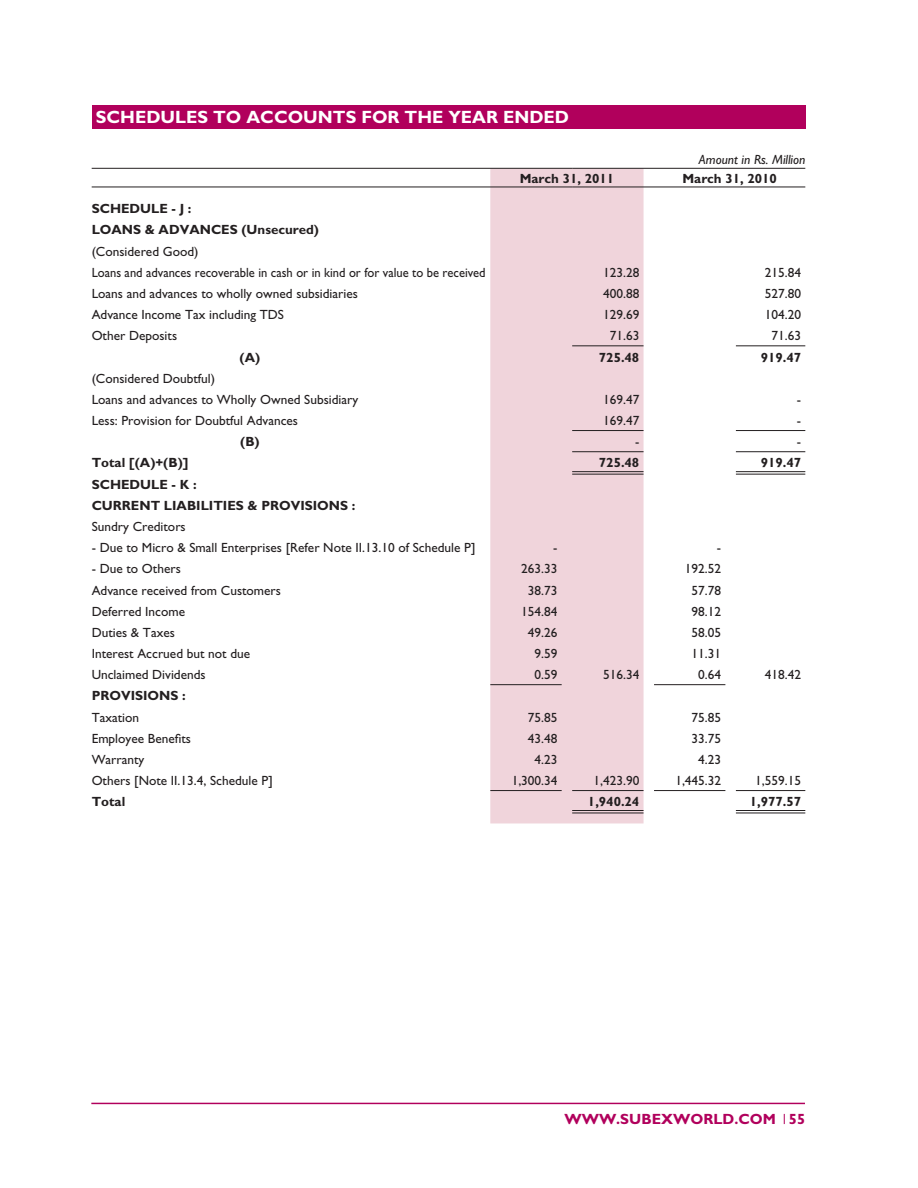
<style>
.page{position:relative;width:918px;height:1188px;background:#fff}
.page>*{position:absolute;margin:0;border:0;box-sizing:border-box;transform-origin:0 0}
.t1{font:700 17.7px "Gill Sans";color:#fff}
.t2{font:700 14.85px "Gill Sans";color:#b1005c}
.t3{font:13.35px/21.1px "Gill Sans";color:#231f20}
.t4{font:700 13.35px/21.1px "Gill Sans";color:#231f20}
.t5{font:italic 13.35px "Gill Sans";color:#231f20}
</style>
<div class="page">
<hr style="left:91px;top:1103px;width:714px;height:1px;background:#b1005c">
<div style="left:92px;top:105px;width:713px;height:24px;background:#b1005c"></div>
<div style="left:490px;top:169px;width:154px;height:654px;background:#f0d4db"></div>
<hr style="left:92px;top:168px;width:480px;height:1px;background:#231f20">
<hr style="left:572px;top:168px;width:233px;height:1px;background:#231f20">
<hr style="left:92px;top:187px;width:480px;height:1px;background:#231f20">
<hr style="left:572px;top:187px;width:233px;height:1px;background:#231f20">
<hr style="left:572px;top:451px;width:72px;height:1px;background:#231f20">
<hr style="left:572px;top:345px;width:72px;height:1px;background:#231f20">
<hr style="left:736px;top:345px;width:69px;height:1px;background:#231f20">
<hr style="left:736px;top:451px;width:69px;height:1px;background:#231f20">
<hr style="left:490px;top:684px;width:72px;height:1px;background:#231f20">
<hr style="left:654px;top:684px;width:71px;height:1px;background:#231f20">
<hr style="left:490px;top:790px;width:72px;height:1px;background:#231f20">
<hr style="left:654px;top:790px;width:71px;height:1px;background:#231f20">
<hr style="left:572px;top:790px;width:72px;height:1px;background:#231f20">
<hr style="left:736px;top:790px;width:69px;height:1px;background:#231f20">
<hr style="left:736px;top:810px;width:69px;height:1px;background:#231f20">
<hr style="left:736px;top:813px;width:69px;height:1px;background:#231f20">
<hr style="left:572px;top:810px;width:72px;height:1px;background:#231f20">
<hr style="left:572px;top:813px;width:72px;height:1px;background:#231f20">
<hr style="left:572px;top:471px;width:72px;height:1px;background:#231f20">
<hr style="left:572px;top:474px;width:72px;height:1px;background:#231f20">
<hr style="left:736px;top:471px;width:69px;height:1px;background:#231f20">
<hr style="left:736px;top:474px;width:69px;height:1px;background:#231f20">
<hr style="left:572px;top:430px;width:72px;height:1px;background:#231f20">
<hr style="left:736px;top:430px;width:69px;height:1px;background:#231f20">
<h1 class="t1" style="left:96px;top:111px;width:475px">SCHEDULES TO ACCOUNTS FOR THE YEAR ENDED</h1>
<p class="t5" style="left:699px;top:155px;width:108px">Amount in Rs. Million</p>
<p class="t4" style="left:92px;top:200px;width:229px">SCHEDULE - J :<br>LOANS &amp; ADVANCES (Unsecured)</p>
<p class="t3" style="left:92px;top:242px;width:395px">(Considered Good)<br>Loans and advances recoverable in cash or in kind or for value to be received</p>
<p class="t4" style="left:520px;top:169px;width:96px">March 31, 2011</p>
<p class="t4" style="left:682px;top:169px;width:96px">March 31, 2010</p>
<p class="t3" style="left:603px;top:263px;width:38px">123.28</p>
<p class="t3" style="left:765px;top:263px;width:38px">215.84</p>
<p class="t3" style="left:92px;top:284px;width:268px">Loans and advances to wholly owned subsidiaries</p>
<p class="t3" style="left:603px;top:284px;width:38px">400.88</p>
<p class="t3" style="left:765px;top:284px;width:38px">527.80</p>
<p class="t3" style="left:92px;top:306px;width:194px">Advance Income Tax including TDS</p>
<p class="t3" style="left:603px;top:306px;width:38px">129.69</p>
<p class="t3" style="left:765px;top:306px;width:38px">104.20</p>
<p class="t3" style="left:92px;top:327px;width:87px">Other Deposits</p>
<p class="t3" style="left:610px;top:327px;width:31px">71.63</p>
<p class="t3" style="left:772px;top:327px;width:31px">71.63</p>
<p class="t4" style="left:240px;top:348px;width:22px">(A)</p>
<p class="t4" style="left:599px;top:348px;width:42px">725.48</p>
<p class="t4" style="left:761px;top:348px;width:42px">919.47</p>
<p class="t3" style="left:92px;top:369px;width:268px">(Considered Doubtful)<br>Loans and advances to Wholly Owned Subsidiary</p>
<p class="t3" style="left:603px;top:390px;width:38px">169.47</p>
<p class="t3" style="left:797px;top:390px;width:6px">-</p>
<p class="t3" style="left:92px;top:411px;width:208px">Less: Provision for Doubtful Advances</p>
<p class="t3" style="left:603px;top:411px;width:38px">169.47</p>
<p class="t3" style="left:797px;top:411px;width:6px">-</p>
<p class="t4" style="left:240px;top:433px;width:21px">(B)</p>
<p class="t3" style="left:635px;top:433px;width:6px">-</p>
<p class="t3" style="left:797px;top:433px;width:6px">-</p>
<p class="t4" style="left:92px;top:454px;width:99px">Total [(A)+(B)]</p>
<p class="t4" style="left:599px;top:454px;width:42px">725.48</p>
<p class="t4" style="left:761px;top:454px;width:42px">919.47</p>
<p class="t4" style="left:92px;top:475px;width:265px">SCHEDULE - K :<br>CURRENT LIABILITIES &amp; PROVISIONS :</p>
<p class="t3" style="left:92px;top:517px;width:96px">Sundry Creditors</p>
<p class="t3" style="left:92px;top:539px;width:385px">- Due to Micro &amp; Small Enterprises [Refer Note II.13.10 of Schedule P]</p>
<p class="t3" style="left:553px;top:539px;width:6px">-</p>
<p class="t3" style="left:717px;top:539px;width:6px">-</p>
<p class="t3" style="left:92px;top:560px;width:91px">- Due to Others</p>
<p class="t3" style="left:521px;top:560px;width:38px">263.33</p>
<p class="t3" style="left:685px;top:560px;width:38px">192.52</p>
<p class="t3" style="left:92px;top:581px;width:191px">Advance received from Customers</p>
<p class="t3" style="left:528px;top:581px;width:31px">38.73</p>
<p class="t3" style="left:692px;top:581px;width:31px">57.78</p>
<p class="t3" style="left:92px;top:602px;width:95px">Deferred Income</p>
<p class="t3" style="left:521px;top:602px;width:38px">154.84</p>
<p class="t3" style="left:692px;top:602px;width:31px">98.12</p>
<p class="t3" style="left:92px;top:623px;width:85px">Duties &amp; Taxes</p>
<p class="t3" style="left:528px;top:623px;width:31px">49.26</p>
<p class="t3" style="left:692px;top:623px;width:31px">58.05</p>
<p class="t3" style="left:92px;top:644px;width:160px">Interest Accrued but not due</p>
<p class="t3" style="left:535px;top:644px;width:24px">9.59</p>
<p class="t3" style="left:692px;top:644px;width:31px">11.31</p>
<p class="t3" style="left:92px;top:666px;width:116px">Unclaimed Dividends</p>
<p class="t3" style="left:535px;top:666px;width:24px">0.59</p>
<p class="t3" style="left:603px;top:666px;width:38px">516.34</p>
<p class="t3" style="left:698px;top:666px;width:24px">0.64</p>
<p class="t3" style="left:765px;top:666px;width:38px">418.42</p>
<p class="t4" style="left:92px;top:687px;width:96px">PROVISIONS :</p>
<p class="t3" style="left:92px;top:708px;width:49px">Taxation</p>
<p class="t3" style="left:528px;top:708px;width:31px">75.85</p>
<p class="t3" style="left:692px;top:708px;width:31px">75.85</p>
<p class="t3" style="left:92px;top:729px;width:101px">Employee Benefits</p>
<p class="t3" style="left:528px;top:729px;width:31px">43.48</p>
<p class="t3" style="left:692px;top:729px;width:31px">33.75</p>
<p class="t3" style="left:92px;top:750px;width:54px">Warranty</p>
<p class="t3" style="left:535px;top:750px;width:24px">4.23</p>
<p class="t3" style="left:698px;top:750px;width:24px">4.23</p>
<p class="t3" style="left:92px;top:772px;width:183px">Others [Note II.13.4, Schedule P]</p>
<p class="t3" style="left:512px;top:772px;width:47px">1,300.34</p>
<p class="t3" style="left:594px;top:772px;width:47px">1,423.90</p>
<p class="t3" style="left:675px;top:772px;width:47px">1,445.32</p>
<p class="t3" style="left:755px;top:772px;width:47px">1,559.15</p>
<p class="t4" style="left:92px;top:793px;width:35px">Total</p>
<p class="t4" style="left:588px;top:793px;width:53px">1,940.24</p>
<p class="t4" style="left:750px;top:793px;width:53px">1,977.57</p>
<p class="t2" style="left:564px;top:1114px;width:242px">WWW.SUBEXWORLD.COM 55</p>
</div>
